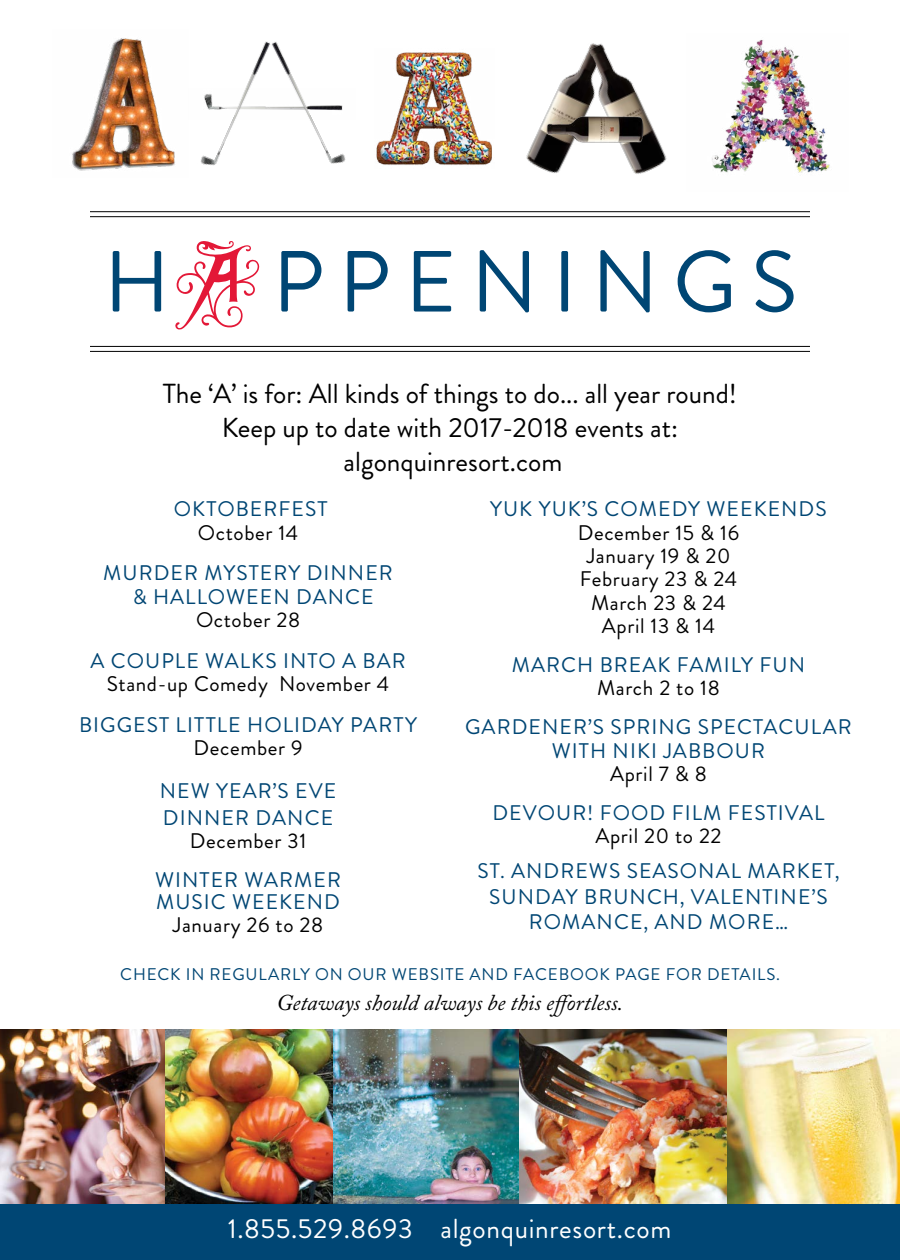
<style>
.page{position:relative;width:900px;height:1260px;background:#fff}
.page>*{position:absolute;margin:0;border:0;box-sizing:border-box;transform-origin:0 0}
.t1{font:86.5px "Brandon Grotesque";letter-spacing:.17em;color:#004674}
.t2{font:27.5px/34.5px "Brandon Grotesque";color:#000;text-align:center}
.t3{font:27.5px "Brandon Grotesque";letter-spacing:.025em;color:#fff}
.t4{font:italic 22.5px "Adobe Caslon Pro";color:#000}
.t5{font:21px/23.2px "Brandon Grotesque";letter-spacing:.05em;color:#004674;text-align:center}
.t6{font:21px/23.2px "Brandon Grotesque";letter-spacing:.03em;color:#000;text-align:center}
.t7{font:17px "Brandon Grotesque";letter-spacing:.05em;color:#004674}
</style>
<div class="page">
<div style="left:85px;top:207px;width:730px;height:15px;background:#fff;opacity:.15"></div>
<hr style="left:90px;top:211px;width:720px;height:1px;background:#000">
<hr style="left:90px;top:216px;width:720px;height:1px;background:#000">
<div style="left:85px;top:342px;width:730px;height:15px;background:#fff;opacity:.15"></div>
<hr style="left:90px;top:346px;width:720px;height:1px;background:#000">
<hr style="left:90px;top:351px;width:720px;height:1px;background:#000">
<div style="left:0;top:1204px;width:900px;height:56px;background:#004674"></div>
<img style="left:0;top:1030px;width:900px;height:174px">
<svg style="left:175px;top:241px;width:84px;height:89px"></svg>
<img style="left:72px;top:38px;width:103px;height:133px">
<img style="left:376px;top:52px;width:116px;height:113px">
<img style="left:712px;top:40px;width:118px;height:133px">
<img style="left:526px;top:72px;width:50px;height:101px">
<img style="left:576px;top:43px;width:91px;height:131px">
<img style="left:545px;top:116px;width:102px;height:28px">
<img style="left:200px;top:67px;width:55px;height:99px">
<img style="left:255px;top:41px;width:91px;height:123px">
<h1 class="t1" style="left:104px;top:222px;width:695px">H PPENINGS</h1>
<h2 class="t2" style="left:163px;top:376px;width:576px">The ‘A’ is for: All kinds of things to do... all year round!<br>Keep up to date with 2017-2018 events at: algonquinresort.com</h2>
<p class="t5" style="left:174px;top:498px;width:155px">OKTOBERFEST</p>
<p class="t6" style="left:198px;top:521px;width:102px">October 14</p>
<p class="t5" style="left:103px;top:562px;width:291px">MURDER MYSTERY DINNER &amp; HALLOWEEN DANCE</p>
<p class="t6" style="left:196px;top:608px;width:106px">October 28</p>
<p class="t5" style="left:90px;top:649px;width:317px">A COUPLE WALKS INTO A BAR</p>
<p class="t6" style="left:107px;top:673px;width:284px">Stand-up Comedy November 4</p>
<p class="t5" style="left:79px;top:713px;width:340px">BIGGEST LITTLE HOLIDAY PARTY</p>
<p class="t6" style="left:194px;top:737px;width:110px">December 9</p>
<p class="t5" style="left:160px;top:778px;width:178px;line-height:26.8px;text-align:left">NEW YEAR’S EVE<br>DINNER DANCE</p>
<p class="t6" style="left:190px;top:830px;width:118px">December 31</p>
<p class="t5" style="left:155px;top:870px;width:187px;line-height:21.5px;text-align:left">WINTER WARMER<br>MUSIC WEEKEND</p>
<p class="t6" style="left:173px;top:914px;width:152px">January 26 to 28</p>
<p class="t5" style="left:490px;top:498px;width:338px">YUK YUK’S COMEDY WEEKENDS</p>
<p class="t6" style="left:578px;top:521px;width:163px">December 15 &amp; 16<br>January 19 &amp; 20<br>February 23 &amp; 24<br>March 23 &amp; 24<br>April 13 &amp; 14</p>
<p class="t5" style="left:512px;top:653px;width:295px">MARCH BREAK FAMILY FUN</p>
<p class="t6" style="left:597px;top:677px;width:124px">March 2 to 18</p>
<p class="t5" style="left:465px;top:716px;width:388px">GARDENER’S SPRING SPECTACULAR<br>WITH NIKI JABBOUR</p>
<p class="t6" style="left:610px;top:762px;width:98px">April 7 &amp; 8</p>
<p class="t5" style="left:492px;top:801px;width:334px">DEVOUR! FOOD FILM FESTIVAL</p>
<p class="t6" style="left:595px;top:825px;width:128px">April 20 to 22</p>
<p class="t5" style="left:478px;top:858px;width:364px;line-height:25.8px">ST. ANDREWS SEASONAL MARKET,<br>SUNDAY BRUNCH, VALENTINE’S<br>ROMANCE, AND MORE…</p>
<p class="t7" style="left:120px;top:962px;width:661px">CHECK IN REGULARLY ON OUR WEBSITE AND FACEBOOK PAGE FOR DETAILS.</p>
<p class="t4" style="left:277px;top:989px;width:348px">Getaways should always be this effortless.</p>
<h2 class="t3" style="left:228px;top:1209px;width:445px">1.855.529.8693 algonquinresort.com</h2>
</div>
